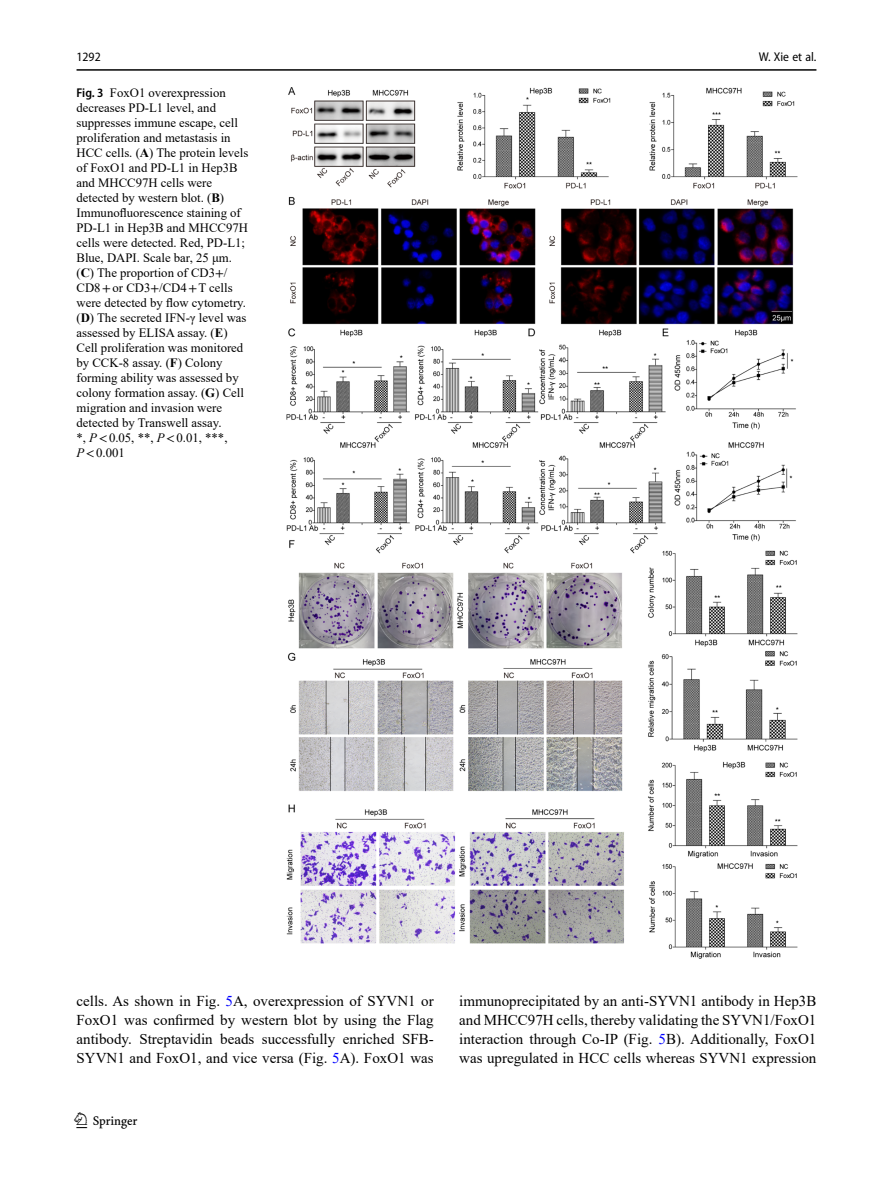
<style>
.page{position:relative;width:893px;height:1187px;background:#fff}
.page>*{position:absolute;margin:0;border:0;box-sizing:border-box;transform-origin:0 0}
.t1{font:22.5px "Springnew";color:#000}
.Body_Text{font:15px/18.8px "Times New Roman";color:#000;text-align:justify}
.Figure_Caption_Side{font:12.75px/15px "Times New Roman";color:#000}
.t2{font:semi-condensed 12.75px "Myriad Pro";color:#000}
.s1{font-family:"Myriad Pro";font-weight:600;font-stretch:semi-condensed}
.s2{font-weight:700}
.s3{font-family:"STIX"}
.s4{font-style:italic}
.s5{color:#00f}
</style>
<div class="page">
<hr style="left:77px;top:69px;width:739px;height:2px;background:#000">
<img style="left:286px;top:87px;width:512px;height:872px">
<p class="t2" style="left:77px;top:49px;width:26px">1292</p>
<p class="Figure_Caption_Side" style="left:77px;top:84px;width:173px"><span class="s1">Fig. 3</span> FoxO1 overexpression decreases PD-L1 level, and suppresses immune escape, cell proliferation and metastasis in<br>HCC cells. (<span class="s2">A</span>) The protein levels of FoxO1 and PD-L1 in Hep3B and MHCC97H cells were detected by western blot. (<span class="s2">B</span>)<br>Immunofluorescence staining of<br>PD-L1 in Hep3B and MHCC97H cells were detected. Red, PD-L1;<br>Blue, DAPI. Scale bar, 25 μm. (<span class="s2">C</span>) The proportion of CD3<span class="s3">+</span>/<br>CD8<span class="s3">+</span>or CD3<span class="s3">+</span>/CD4<span class="s3">+</span>T cells were detected by flow cytometry. (<span class="s2">D</span>) The secreted IFN-γ level was assessed by ELISA assay. (<span class="s2">E</span>)<br>Cell proliferation was monitored by CCK-8 assay. (<span class="s2">F</span>) Colony forming ability was assessed by colony formation assay. (<span class="s2">G</span>) Cell migration and invasion were detected by Transwell assay.<br>*, <span class="s4">P</span><span class="s3">&lt;</span>0.05, **, <span class="s4">P</span><span class="s3">&lt;</span>0.01, ***,<br><span class="s4">P</span><span class="s3">&lt;</span>0.001</p>
<p class="t2" style="left:759px;top:49px;width:59px">W. Xie et al.</p>
<p class="Body_Text" style="left:77px;top:991px;width:359px">cells. As shown in Fig. <span class="s5">5</span>A, overexpression of SYVN1 or FoxO1 was confirmed by western blot by using the Flag antibody. Streptavidin beads successfully enriched SFB-SYVN1 and FoxO1, and vice versa (Fig. <span class="s5">5</span>A). FoxO1 was</p>
<h1 class="t1" style="left:77px;top:1107px;width:63px">1 3</h1>
<p class="Body_Text" style="left:459px;top:991px;width:359px">immunoprecipitated by an anti-SYVN1 antibody in Hep3B and MHCC97H cells, thereby validating the SYVN1/FoxO1 interaction through Co-IP (Fig. <span class="s5">5</span>B). Additionally, FoxO1 was upregulated in HCC cells whereas SYVN1 expression</p>
</div>
